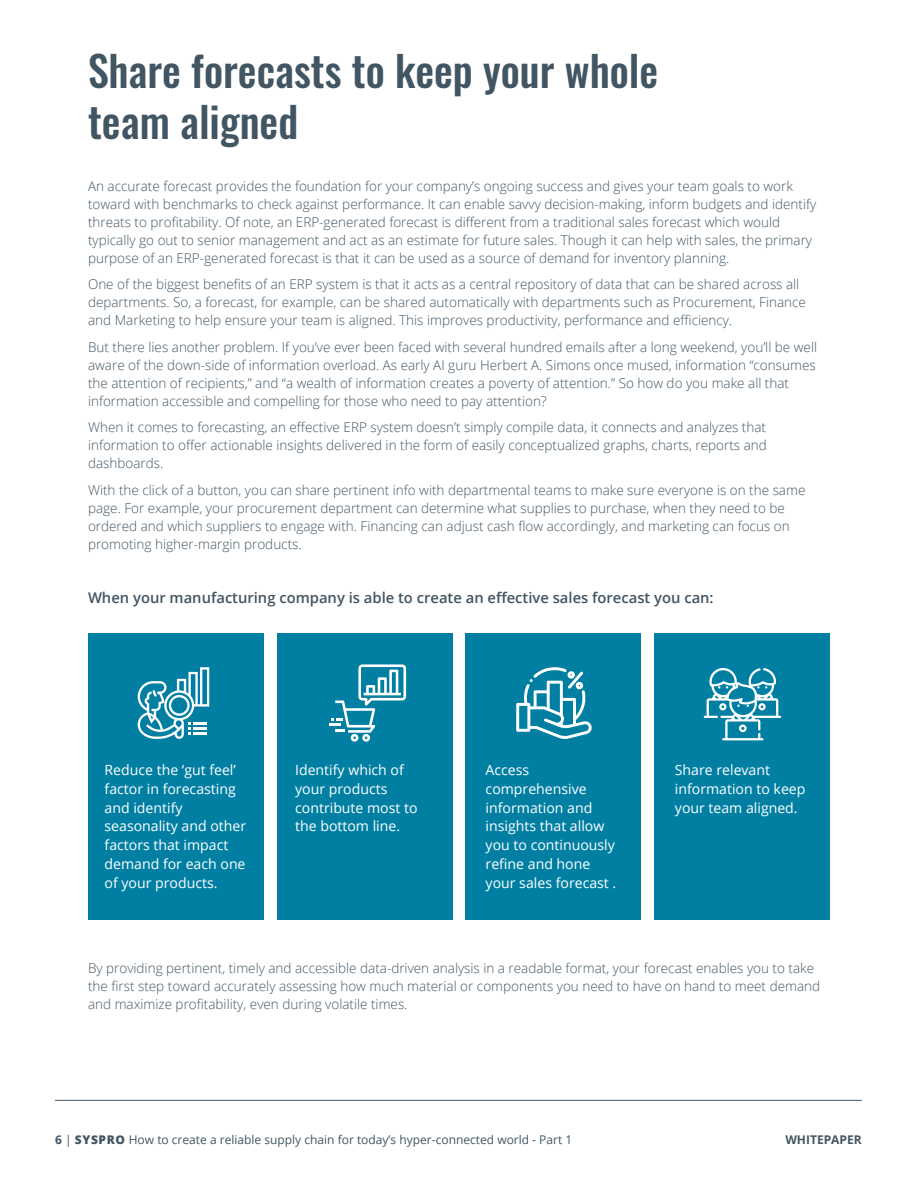
<style>
.page{position:relative;width:918px;height:1188px;background:#fff}
.page>*{position:absolute;margin:0;border:0;box-sizing:border-box;transform-origin:0 0}
.t1{font:500 42px/50.4px "Oswald";color:#425563}
.t2{font:600 14.7px "Open Sans";color:#425563}
.t3{font:14.1px/18.8px "Open Sans";color:#fff}
.t4{font:300 13.5px/18px "Open Sans";color:#425563}
.t5{font:12px "Open Sans";color:#425563}
.t6{font:700 12px "Open Sans";color:#425563}
.s1{font-weight:700}
.s2{font-weight:800}
</style>
<div class="page">
<hr style="left:55px;top:1100px;width:807px;height:1px;background:#425563">
<div style="left:88px;top:634px;width:176px;height:286px;background:#007fa3"></div>
<div style="left:277px;top:634px;width:176px;height:286px;background:#007fa3"></div>
<div style="left:465px;top:634px;width:176px;height:286px;background:#007fa3"></div>
<div style="left:654px;top:634px;width:176px;height:286px;background:#007fa3"></div>
<svg style="left:704px;top:668px;width:77px;height:72px"></svg>
<svg style="left:516px;top:667px;width:76px;height:72px"></svg>
<svg style="left:329px;top:664px;width:77px;height:78px"></svg>
<svg style="left:138px;top:667px;width:71px;height:72px"></svg>
<h1 class="t1" style="left:88px;top:42px;width:572px">Share forecasts to keep your whole team aligned</h1>
<p class="t4" style="left:88px;top:176px;width:730px">An accurate forecast provides the foundation for your company’s ongoing success and gives your team goals to work toward with benchmarks to check against performance. It can enable savvy decision-making, inform budgets and identify threats to profitability. Of note, an ERP-generated forecast is different from a traditional sales forecast which would typically go out to senior management and act as an estimate for future sales. Though it can help with sales, the primary purpose of an ERP-generated forecast is that it can be used as a source of demand for inventory planning.</p>
<p class="t4" style="left:88px;top:275px;width:720px">One of the biggest benefits of an ERP system is that it acts as a central repository of data that can be shared across all departments. So, a forecast, for example, can be shared automatically with departments such as Procurement, Finance and Marketing to help ensure your team is aligned. This improves productivity, performance and efficiency.</p>
<p class="t4" style="left:88px;top:337px;width:731px">But there lies another problem. If you’ve ever been faced with several hundred emails after a long weekend, you’ll be well aware of the down-side of information overload. As early AI guru Herbert A. Simons once mused, information “consumes the attention of recipients,” and “a wealth of information creates a poverty of attention.” So how do you make all that information accessible and compelling for those who need to pay attention?</p>
<p class="t4" style="left:88px;top:418px;width:680px;text-align:justify">When it comes to forecasting, an effective ERP system doesn’t simply compile data, it connects and analyzes that information to offer actionable insights delivered in the form of easily conceptualized graphs, charts, reports and dashboards.</p>
<p class="t4" style="left:88px;top:480px;width:719px">With the click of a button, you can share pertinent info with departmental teams to make sure everyone is on the same page. For example, your procurement department can determine what supplies to purchase, when they need to be ordered and which suppliers to engage with. Financing can adjust cash flow accordingly, and marketing can focus on promoting higher-margin products.</p>
<p class="t2" style="left:88px;top:588px;width:627px">When your manufacturing company is able to create an effective sales forecast you can:</p>
<p class="t3" style="left:105px;top:760px;width:143px">Reduce the ‘gut feel’ factor in forecasting and identify seasonality and other factors that impact demand for each one of your products.</p>
<p class="t3" style="left:295px;top:760px;width:124px">Identify which of your products contribute most to the bottom line.</p>
<p class="t3" style="left:486px;top:760px;width:132px">Access comprehensive information and insights that allow you to continuously refine and hone your sales forecast .</p>
<p class="t3" style="left:675px;top:760px;width:132px">Share relevant information to keep your team aligned.</p>
<p class="t4" style="left:88px;top:958px;width:734px">By providing pertinent, timely and accessible data-driven analysis in a readable format, your forecast enables you to take the first step toward accurately assessing how much material or components you need to have on hand to meet demand and maximize profitability, even during volatile times.</p>
<p class="t5" style="left:55px;top:1131px;width:519px"><span class="s1">6</span> | <span class="s2">SYSPRO</span> How to create a reliable supply chain for today’s hyper-connected world - Part 1</p>
<p class="t6" style="left:785px;top:1131px;width:78px">WHITEPAPER</p>
</div>
